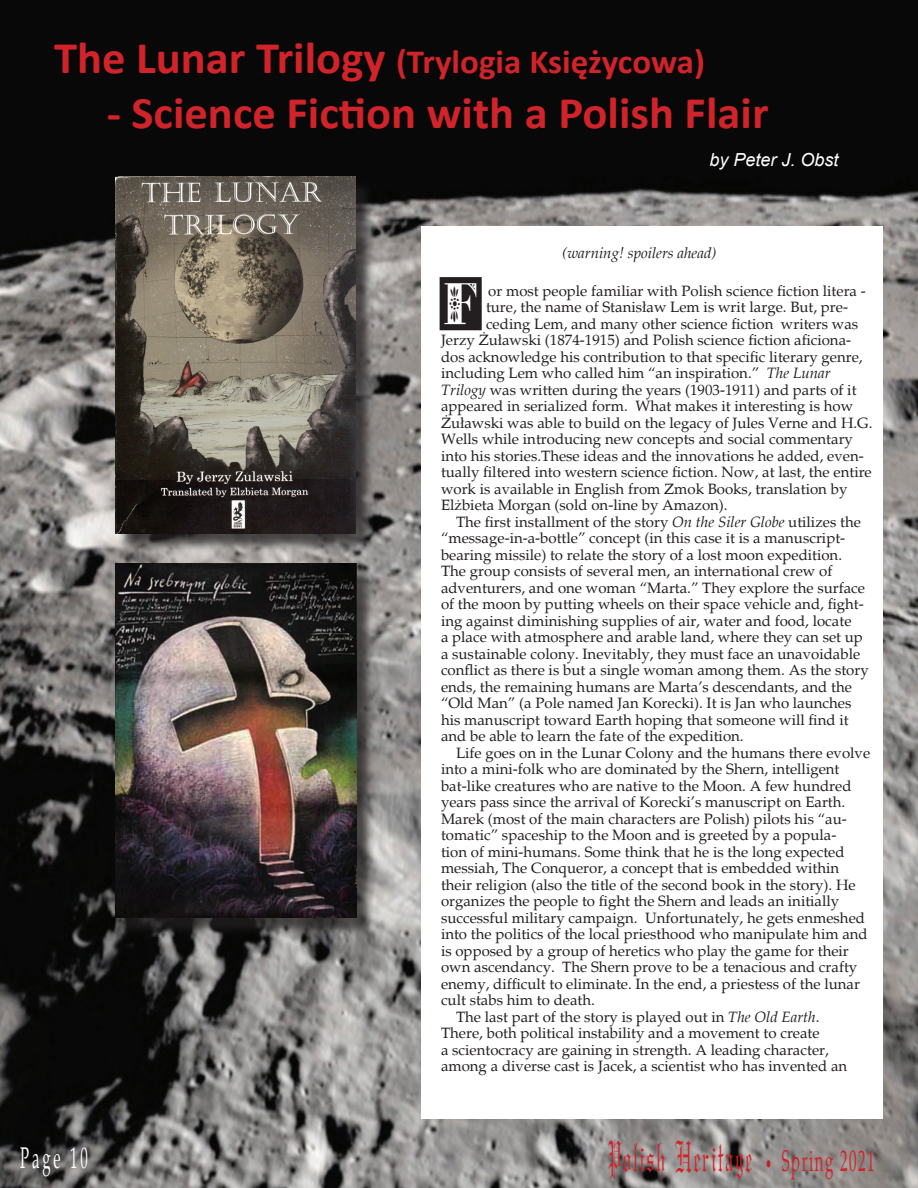
<style>
.page{position:relative;width:918px;height:1188px;background:#fff}
.page>*{position:absolute;margin:0;border:0;box-sizing:border-box;transform-origin:0 0}
.t1{font:55.8px "Tole Caps";color:#231f20;scale:.78 1}
.t2{font:700 45.3px "Calibri";color:#d1232a}
.t3{font:40.8px "Gregorian FLF";letter-spacing:.1em;color:#d1232a;scale:.5 1}
.t4{font:700 34.05px "Calibri";color:#d1232a}
.t5{font:30px "Palatino";letter-spacing:.19em;color:#fff;scale:.5 1}
.t6{font:italic 18px "Arial";color:#fff}
.t7{font:15px "Palatino";color:#231f20}
.t8{font:italic 15px "Palatino";color:#231f20}
.s1{font-size:45.3px}
.s2{font-style:italic}
.s3{font-family:"Palatino";font-size:21px;color:#c11e24}
.s4{font-family:"Palatino";font-size:30px}
</style>
<div class="page">
<img style="left:0;top:0;width:918px;height:1188px">
<div style="left:422px;top:227px;width:461px;height:892px;background:#fff"></div>
<div style="left:117px;top:566px;width:264px;height:377px;background:#231f20;opacity:.75"></div>
<img style="left:115px;top:564px;width:241px;height:354px">
<div style="left:118px;top:179px;width:300px;height:390px;background:#231f20;opacity:.75"></div>
<img style="left:116px;top:177px;width:240px;height:357px">
<h3 class="t4" style="left:54px;top:40px;width:652px"><span class="s1">The Lunar Trilogy</span> (Trylogia Księżycowa)</h3>
<h2 class="t2" style="left:107px;top:84px;width:663px">- Science Fiction with a Polish Flair</h2>
<p class="t6" style="left:710px;top:148px;width:131px">by Peter J. Obst</p>
<p class="t8" style="left:562px;top:244px;width:156px">(warning! spoilers ahead)</p>
<h1 class="t1" style="left:437px;top:280px;width:63px">F</h1>
<p class="t7" style="left:488px;top:282px;width:379px">or most people familiar with Polish science fiction litera -</p>
<p class="t7" style="left:486px;top:298px;width:364px">ture, the name of Stanisław Lem is writ large. But, pre-</p>
<p class="t7" style="left:486px;top:315px;width:374px">ceding Lem, and many other science fiction writers was</p>
<p class="t7" style="left:441px;top:331px;width:412px">Jerzy Żuławski (1874-1915) and Polish science fiction aficiona-</p>
<p class="t7" style="left:441px;top:348px;width:423px">dos acknowledge his contribution to that specific literary genre,</p>
<p class="t7" style="left:441px;top:364px;width:391px">including Lem who called him “an inspiration.” <span class="s2">The Lunar</span></p>
<p class="t7" style="left:441px;top:381px;width:417px"><span class="s2">Trilogy</span> was written during the years (1903-1911) and parts of it</p>
<p class="t7" style="left:441px;top:397px;width:414px">appeared in serialized form. What makes it interesting is how</p>
<p class="t7" style="left:441px;top:414px;width:433px">Żuławski was able to build on the legacy of Jules Verne and H.G.</p>
<p class="t7" style="left:441px;top:430px;width:413px">Wells while introducing new concepts and social commentary</p>
<p class="t7" style="left:441px;top:447px;width:424px">into his stories.These ideas and the innovations he added, even-</p>
<p class="t7" style="left:441px;top:463px;width:432px">tually filtered into western science fiction. Now, at last, the entire</p>
<p class="t7" style="left:441px;top:480px;width:408px">work is available in English from Zmok Books, translation by</p>
<p class="t7" style="left:441px;top:496px;width:288px">Elżbieta Morgan (sold on-line by Amazon).</p>
<p class="t7" style="left:456px;top:513px;width:406px">The first installment of the story <span class="s2">On the Siler Globe</span> utilizes the</p>
<p class="t7" style="left:441px;top:529px;width:406px">“message-in-a-bottle” concept (in this case it is a manuscript-</p>
<p class="t7" style="left:441px;top:546px;width:403px">bearing missile) to relate the story of a lost moon expedition.</p>
<p class="t7" style="left:441px;top:562px;width:393px">The group consists of several men, an international crew of</p>
<p class="t7" style="left:441px;top:579px;width:426px">adventurers, and one woman “Marta.” They explore the surface</p>
<p class="t7" style="left:441px;top:595px;width:424px">of the moon by putting wheels on their space vehicle and, fight-</p>
<p class="t7" style="left:441px;top:612px;width:412px">ing against diminishing supplies of air, water and food, locate</p>
<p class="t7" style="left:441px;top:628px;width:423px">a place with atmosphere and arable land, where they can set up</p>
<p class="t7" style="left:441px;top:645px;width:421px">a sustainable colony. Inevitably, they must face an unavoidable</p>
<p class="t7" style="left:441px;top:661px;width:429px">conflict as there is but a single woman among them. As the story</p>
<p class="t7" style="left:441px;top:678px;width:413px">ends, the remaining humans are Marta’s descendants, and the</p>
<p class="t7" style="left:441px;top:694px;width:412px">“Old Man” (a Pole named Jan Korecki). It is Jan who launches</p>
<p class="t7" style="left:441px;top:711px;width:409px">his manuscript toward Earth hoping that someone will find it</p>
<p class="t7" style="left:441px;top:727px;width:304px">and be able to learn the fate of the expedition.</p>
<p class="t7" style="left:456px;top:744px;width:416px">Life goes on in the Lunar Colony and the humans there evolve</p>
<p class="t7" style="left:441px;top:760px;width:400px">into a mini-folk who are dominated by the Shern, intelligent</p>
<p class="t7" style="left:441px;top:777px;width:412px">bat-like creatures who are native to the Moon. A few hundred</p>
<p class="t7" style="left:441px;top:793px;width:406px">years pass since the arrival of Korecki’s manuscript on Earth.</p>
<p class="t7" style="left:441px;top:810px;width:407px">Marek (most of the main characters are Polish) pilots his “au-</p>
<p class="t7" style="left:441px;top:826px;width:397px">tomatic” spaceship to the Moon and is greeted by a popula-</p>
<p class="t7" style="left:441px;top:843px;width:405px">tion of mini-humans. Some think that he is the long expected</p>
<p class="t7" style="left:441px;top:859px;width:400px">messiah, The Conqueror, a concept that is embedded within</p>
<p class="t7" style="left:441px;top:876px;width:416px">their religion (also the title of the second book in the story). He</p>
<p class="t7" style="left:441px;top:892px;width:400px">organizes the people to fight the Shern and leads an initially</p>
<p class="t7" style="left:441px;top:909px;width:426px">successful military campaign. Unfortunately, he gets enmeshed</p>
<p class="t7" style="left:441px;top:925px;width:428px">into the politics of the local priesthood who manipulate him and</p>
<p class="t7" style="left:441px;top:942px;width:409px">is opposed by a group of heretics who play the game for their</p>
<p class="t7" style="left:441px;top:958px;width:418px">own ascendancy. The Shern prove to be a tenacious and crafty</p>
<p class="t7" style="left:441px;top:975px;width:421px">enemy, difficult to eliminate. In the end, a priestess of the lunar</p>
<p class="t7" style="left:441px;top:991px;width:156px">cult stabs him to death.</p>
<p class="t7" style="left:456px;top:1008px;width:365px">The last part of the story is played out in <span class="s2">The Old Earth</span>.</p>
<p class="t7" style="left:441px;top:1024px;width:380px">There, both political instability and a movement to create</p>
<p class="t7" style="left:441px;top:1041px;width:389px">a scientocracy are gaining in strength. A leading character,</p>
<p class="t7" style="left:441px;top:1057px;width:408px">among a diverse cast is Jacek, a scientist who has invented an</p>
<h3 class="t5" style="left:20px;top:1140px;width:137px">Page 10</h3>
<h3 class="t3" style="left:608px;top:1134px;width:534px">Polish Heritage <span class="s3">•</span> <span class="s4">Spring 2021</span></h3>
</div>
